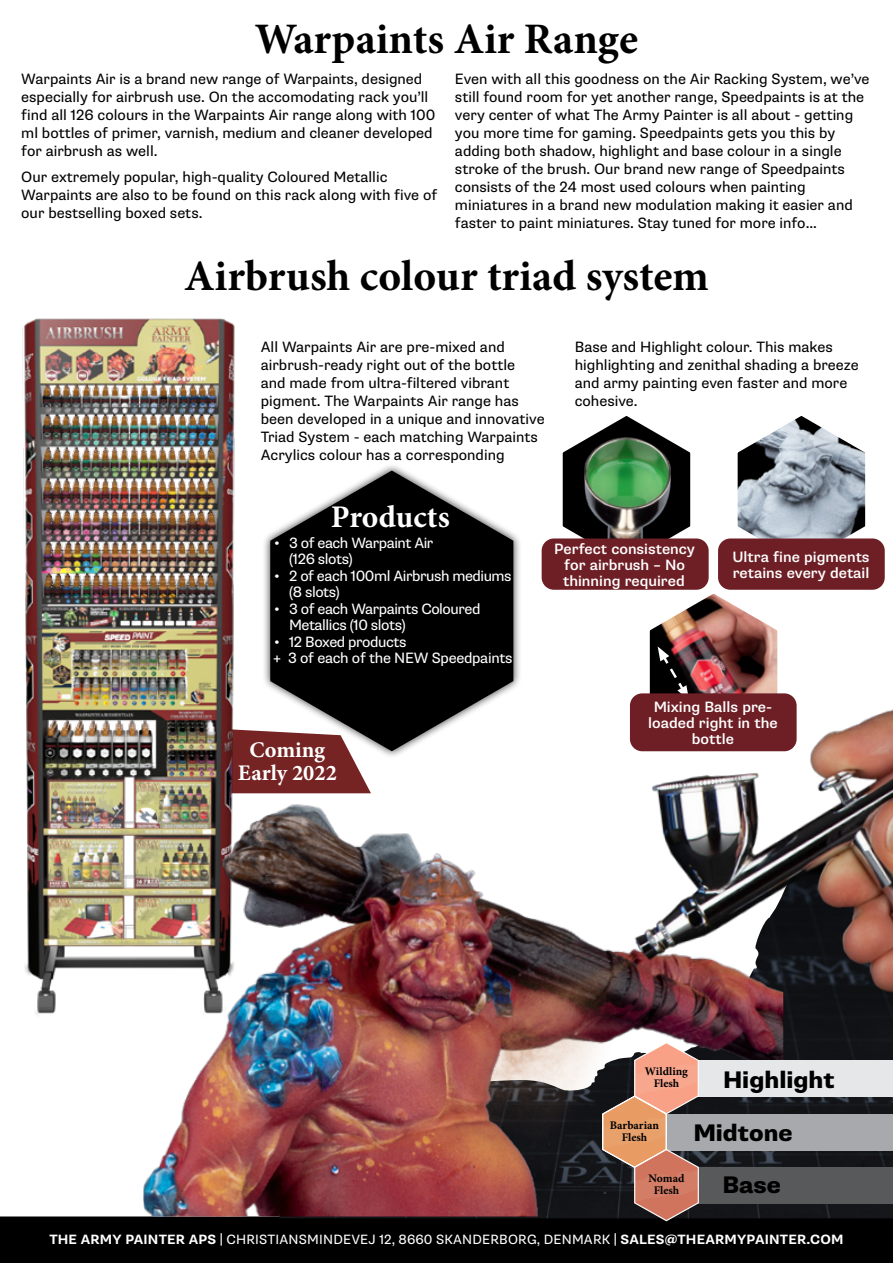
<style>
.page{position:relative;width:893px;height:1263px;background:#fff}
.page>*{position:absolute;margin:0;border:0;box-sizing:border-box;transform-origin:0 0}
.t1{font:700 43.5px "Minion Pro";color:#000}
.t2{font:700 31.5px "Minion Pro";color:#fff}
.t3{font:800 24px "Supria Sans";color:#000}
.t4{font:700 22.35px/22.5px "Minion Pro";color:#fff;text-align:center}
.t5{font:15px/18px "Supria Sans";color:#000}
.t6{font:15px/16.5px "Supria Sans";letter-spacing:-.03em;color:#fff}
.t7{font:500 15px/15.8px "Supria Sans";color:#fff;text-align:center}
.t8{font:13.5px "Supria Sans";letter-spacing:.015em;color:#fff}
.t9{font:700 11.55px/12px "Minion Pro";color:#000;text-align:center}
.s1{font-weight:700}
</style>
<div class="page">
<div style="left:235px;top:729px;width:136px;height:64px;background:#752323"></div>
<img style="left:22px;top:318px;width:213px;height:697px">
<img style="left:649px;top:589px;width:129px;height:60px">
<img style="left:562px;top:416px;width:129px;height:122px">
<div style="left:542px;top:538px;width:167px;height:52px;background:#6e1f25;border-radius:12px"></div>
<svg style="left:737px;top:416px;width:129px;height:122px"></svg>
<div style="left:718px;top:538px;width:167px;height:52px;background:#6e1f25;border-radius:12px"></div>
<img style="left:138px;top:797px;width:318px;height:245px">
<img style="left:631px;top:649px;width:262px;height:393px">
<img style="left:341px;top:865px;width:368px;height:177px">
<img style="left:0;top:1042px;width:893px;height:221px">
<div style="left:262px;top:463px;width:260px;height:296px;background:#000;opacity:.75"></div>
<svg style="left:270px;top:470px;width:243px;height:281px;fill:#000"></svg>
<h1 class="t1" style="left:255px;top:8px;width:385px">Warpaints Air Range</h1>
<p class="t5" style="left:21px;top:70px;width:416px">Warpaints Air is a brand new range of Warpaints, designed especially for airbrush use. On the accomodating rack you’ll find all 126 colours in the Warpaints Air range along with 100 ml bottles of primer, varnish, medium and cleaner developed for airbrush as well.</p>
<p class="t5" style="left:21px;top:168px;width:417px">Our extremely popular, high-quality Coloured Metallic<br>Warpaints are also to be found on this rack along with five of our bestselling boxed sets.</p>
<p class="t5" style="left:455px;top:70px;width:416px">Even with all this goodness on the Air Racking System, we’ve still found room for yet another range, Speedpaints is at the very center of what The Army Painter is all about - getting you more time for gaming. Speedpaints gets you this by adding both shadow, highlight and base colour in a single stroke of the brush. Our brand new range of Speedpaints consists of the 24 most used colours when painting miniatures in a brand new modulation making it easier and faster to paint miniatures. Stay tuned for more info...</p>
<h1 class="t1" style="left:184px;top:246px;width:526px">Airbrush colour triad system</h1>
<p class="t5" style="left:261px;top:338px;width:285px">All Warpaints Air are pre-mixed and airbrush-ready right out of the bottle<br>and made from ultra-filtered vibrant pigment. The Warpaints Air range has been developed in a unique and innovative Triad System - each matching Warpaints Acrylics colour has a corresponding</p>
<p class="t5" style="left:575px;top:338px;width:286px">Base and Highlight colour. This makes highlighting and zenithal shading a breeze and army painting even faster and more cohesive.</p>
<h2 class="t2" style="left:331px;top:494px;width:120px">Products</h2>
<p class="t6" style="left:289px;top:534px;width:146px;text-indent:-14px">• 3 of each Warpaint Air (126 slots)</p>
<p class="t6" style="left:289px;top:567px;width:224px;text-indent:-14px">• 2 of each 100ml Airbrush mediums (8 slots)</p>
<p class="t6" style="left:289px;top:600px;width:193px;text-indent:-14px">• 3 of each Warpaints Coloured<br>Metallics (10 slots)</p>
<p class="t6" style="left:272px;top:633px;width:242px">• 12 Boxed products<br>+ 3 of each of the NEW Speedpaints</p>
<h3 class="t4" style="left:238px;top:738px;width:100px">Coming<br>Early 2022</h3>
<p class="t7" style="left:554px;top:541px;width:142px">Perfect consistency for airbrush – No thinning required</p>
<p class="t7" style="left:732px;top:549px;width:139px;text-align:left">Ultra fine pigments retains every detail</p>
<p class="t7" style="left:648px;top:699px;width:131px">Mixing Balls pre&shy;loaded right in the bottle</p>
<p class="t9" style="left:645px;top:1065px;width:45px">Wildling<br>Flesh</p>
<h3 class="t3" style="left:723px;top:1065px;width:113px">Highlight</h3>
<h3 class="t3" style="left:693px;top:1117px;width:101px">Midtone</h3>
<h3 class="t3" style="left:722px;top:1170px;width:60px">Base</h3>
<p class="t9" style="left:610px;top:1119px;width:51px">Barbarian<br>Flesh</p>
<p class="t9" style="left:649px;top:1172px;width:37px">Nomad<br>Flesh</p>
<p class="t8" style="left:49px;top:1231px;width:796px"><span class="s1">THE ARMY PAINTER APS |</span> CHRISTIANSMINDEVEJ 12, 8660 SKANDERBORG, DENMARK <span class="s1">| SALES@THEARMYPAINTER.COM</span></p>
</div>
